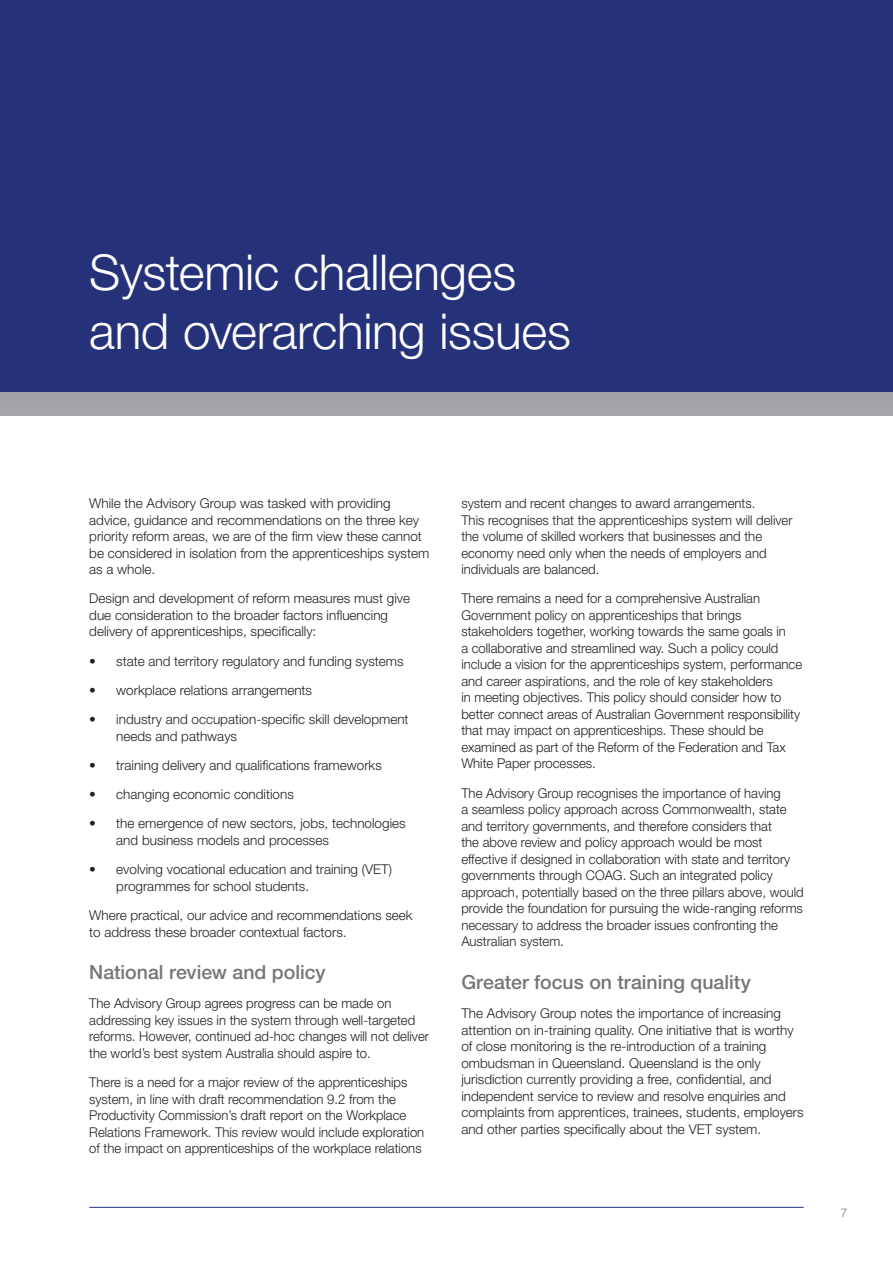
<style>
.page{position:relative;width:893px;height:1263px;background:#fff}
.page>*{position:absolute;margin:0;border:0;box-sizing:border-box;transform-origin:0 0}
.Body{font:300 49.5px/59.4px "Helvetica Neue LT";letter-spacing:-.01em;color:#fff}
.Heading_3{font:500 19.5px "Helvetica Neue LT";color:#757679}
.Body-2{font:300 13.5px/16.5px "Helvetica Neue LT";color:#231f20}
.t1{font:300 12px "Helvetica Neue LT";color:#757679}
</style>
<div class="page">
<hr style="left:89px;top:1207px;width:715px;height:1px;background:#253279">
<div style="left:0;top:0;width:893px;height:416px;background:#a3a4a8"></div>
<div style="left:0;top:0;width:893px;height:391px;background:#253279"></div>
<p class="Body" style="left:89px;top:242px;width:483px">Systemic challenges and overarching issues</p>
<p class="Body-2" style="left:89px;top:495px;width:342px">While the Advisory Group was tasked with providing advice, guidance and recommendations on the three key priority reform areas, we are of the firm view these cannot be considered in isolation from the apprenticeships system as a whole.</p>
<p class="Body-2" style="left:89px;top:590px;width:322px">Design and development of reform measures must give due consideration to the broader factors influencing delivery of apprenticeships, specifically:</p>
<p class="Body-2" style="left:89px;top:652px;width:316px">• state and territory regulatory and funding systems</p>
<p class="Body-2" style="left:89px;top:682px;width:224px">• workplace relations arrangements</p>
<p class="Body-2" style="left:116px;top:711px;width:294px;text-indent:-27px">• industry and occupation-specific skill development needs and pathways</p>
<p class="Body-2" style="left:89px;top:757px;width:294px">• training delivery and qualifications frameworks</p>
<p class="Body-2" style="left:89px;top:786px;width:206px">• changing economic conditions</p>
<p class="Body-2" style="left:116px;top:815px;width:291px;text-indent:-27px">• the emergence of new sectors, jobs, technologies and business models and processes</p>
<p class="Body-2" style="left:116px;top:861px;width:277px;text-indent:-27px">• evolving vocational education and training (VET) programmes for school students.</p>
<p class="Body-2" style="left:89px;top:907px;width:325px">Where practical, our advice and recommendations seek to address these broader contextual factors.</p>
<p class="Heading_3" style="left:89px;top:960px;width:238px">National review and policy</p>
<p class="Body-2" style="left:89px;top:995px;width:341px">The Advisory Group agrees progress can be made on addressing key issues in the system through well-targeted reforms. However, continued ad-hoc changes will not deliver the world’s best system Australia should aspire to.</p>
<p class="Body-2" style="left:89px;top:1074px;width:336px">There is a need for a major review of the apprenticeships system, in line with draft recommendation 9.2 from the Productivity Commission’s draft report on the Workplace Relations Framework. This review would include exploration of the impact on apprenticeships of the workplace relations</p>
<p class="Body-2" style="left:461px;top:495px;width:333px">system and recent changes to award arrangements.<br>This recognises that the apprenticeships system will deliver the volume of skilled workers that businesses and the economy need only when the needs of employers and individuals are balanced.</p>
<p class="Body-2" style="left:461px;top:590px;width:342px">There remains a need for a comprehensive Australian Government policy on apprenticeships that brings stakeholders together, working towards the same goals in<br>a collaborative and streamlined way. Such a policy could include a vision for the apprenticeships system, performance and career aspirations, and the role of key stakeholders<br>in meeting objectives. This policy should consider how to better connect areas of Australian Government responsibility that may impact on apprenticeships. These should be examined as part of the Reform of the Federation and Tax White Paper processes.</p>
<p class="Body-2" style="left:461px;top:784px;width:344px">The Advisory Group recognises the importance of having<br>a seamless policy approach across Commonwealth, state and territory governments, and therefore considers that<br>the above review and policy approach would be most effective if designed in collaboration with state and territory governments through COAG. Such an integrated policy approach, potentially based on the three pillars above, would provide the foundation for pursuing the wide-ranging reforms necessary to address the broader issues confronting the Australian system.</p>
<p class="Heading_3" style="left:461px;top:970px;width:291px">Greater focus on training quality</p>
<p class="Body-2" style="left:461px;top:1005px;width:344px">The Advisory Group notes the importance of increasing attention on in-training quality. One initiative that is worthy of close monitoring is the re-introduction of a training ombudsman in Queensland. Queensland is the only jurisdiction currently providing a free, confidential, and independent service to review and resolve enquiries and complaints from apprentices, trainees, students, employers and other parties specifically about the VET system.</p>
<p class="t1" style="left:841px;top:1205px;width:8px">7</p>
</div>
